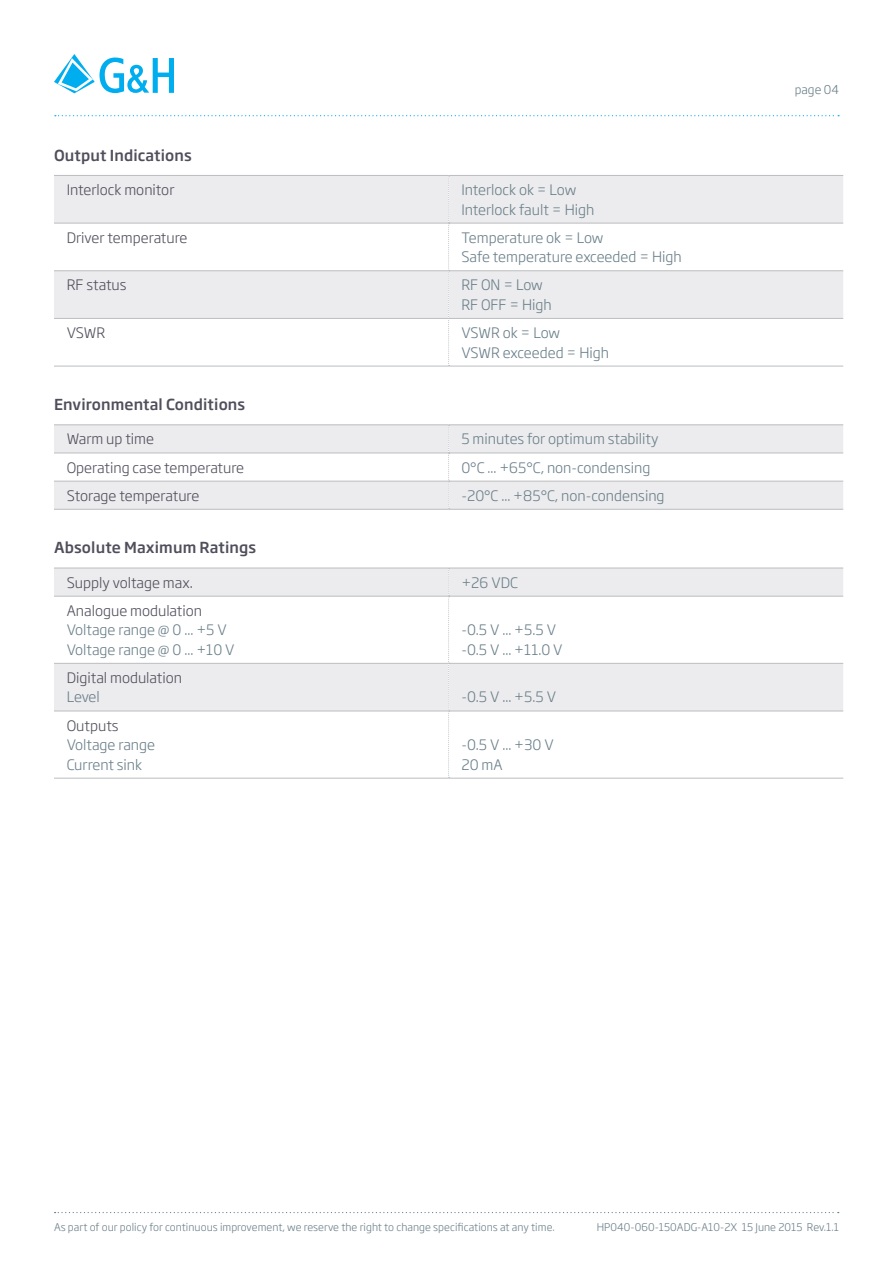
<style>
.page{position:relative;width:893px;height:1263px;background:#fff}
.page>*{position:absolute;margin:0;border:0;box-sizing:border-box;transform-origin:0 0}
.Body_standard{font:500 15px "Soho Gothic Std";letter-spacing:.01em;color:#4f4e5b}
.Body_standard-2{font:300 14.25px/19.5px "Soho Gothic Pro";color:#697e88}
.Body_standard-3{font:300 14.25px/19.5px "Soho Gothic Pro";color:#4f4e5b}
.Body_standard-4{font:300 12px "Soho Gothic Pro";color:#697e88}
.t1{font:300 10.5px "Soho Gothic Pro";letter-spacing:.005em;color:#697e88}
.s1{color:#4f4e5b}
.s2{color:#697e88}
</style>
<div class="page">
<svg style="left:54px;top:54px;width:120px;height:39px"></svg>
<svg style="left:55px;top:115px;width:784px;height:1px"></svg>
<svg style="left:55px;top:1212px;width:784px;height:1px"></svg>
<svg style="left:54px;top:176px;width:789px;height:142px;fill:#ececee"></svg>
<hr style="left:449px;top:223px;width:394px;height:1px;background:#bcbdc0">
<hr style="left:54px;top:270px;width:394px;height:1px;background:#bcbdc0">
<hr style="left:449px;top:270px;width:394px;height:1px;background:#bcbdc0">
<hr style="left:54px;top:318px;width:394px;height:1px;background:#bcbdc0">
<hr style="left:449px;top:318px;width:394px;height:1px;background:#bcbdc0">
<hr style="left:54px;top:366px;width:395px;height:1px;background:#bcbdc0">
<hr style="left:449px;top:366px;width:394px;height:1px;background:#bcbdc0">
<svg style="left:448px;top:176px;width:2px;height:190px"></svg>
<hr style="left:54px;top:175px;width:395px;height:1px;background:#bcbdc0">
<hr style="left:449px;top:175px;width:394px;height:1px;background:#bcbdc0">
<hr style="left:54px;top:223px;width:395px;height:1px;background:#bcbdc0">
<svg style="left:54px;top:425px;width:789px;height:84px;fill:#ececee"></svg>
<hr style="left:449px;top:453px;width:394px;height:1px;background:#bcbdc0">
<hr style="left:54px;top:481px;width:394px;height:1px;background:#bcbdc0">
<hr style="left:449px;top:481px;width:394px;height:1px;background:#bcbdc0">
<hr style="left:54px;top:509px;width:395px;height:1px;background:#bcbdc0">
<hr style="left:449px;top:509px;width:394px;height:1px;background:#bcbdc0">
<svg style="left:448px;top:425px;width:2px;height:84px"></svg>
<hr style="left:54px;top:424px;width:395px;height:1px;background:#bcbdc0">
<hr style="left:449px;top:424px;width:394px;height:1px;background:#bcbdc0">
<hr style="left:54px;top:453px;width:395px;height:1px;background:#bcbdc0">
<svg style="left:54px;top:569px;width:789px;height:142px;fill:#ececee"></svg>
<hr style="left:449px;top:596px;width:394px;height:1px;background:#bcbdc0">
<hr style="left:54px;top:663px;width:394px;height:1px;background:#bcbdc0">
<hr style="left:449px;top:663px;width:394px;height:1px;background:#bcbdc0">
<hr style="left:54px;top:711px;width:394px;height:1px;background:#bcbdc0">
<hr style="left:449px;top:711px;width:394px;height:1px;background:#bcbdc0">
<hr style="left:54px;top:778px;width:395px;height:1px;background:#bcbdc0">
<hr style="left:449px;top:778px;width:394px;height:1px;background:#bcbdc0">
<svg style="left:448px;top:569px;width:2px;height:209px"></svg>
<hr style="left:54px;top:568px;width:395px;height:1px;background:#bcbdc0">
<hr style="left:449px;top:568px;width:394px;height:1px;background:#bcbdc0">
<hr style="left:54px;top:596px;width:395px;height:1px;background:#bcbdc0">
<p class="Body_standard" style="left:54px;top:145px;width:139px">Output Indications</p>
<p class="Body_standard-3" style="left:67px;top:179px;width:109px">I nterlock monitor</p>
<p class="Body_standard-2" style="left:461px;top:179px;width:134px">I nterlock ok = Low<br>I nterlock fault = High</p>
<p class="Body_standard-3" style="left:67px;top:227px;width:122px">Driver temperature</p>
<p class="Body_standard-2" style="left:461px;top:227px;width:222px">Temperature ok = Low<br>Safe temperature exceeded = High</p>
<p class="Body_standard-3" style="left:67px;top:275px;width:61px">RF status</p>
<p class="Body_standard-2" style="left:461px;top:275px;width:92px">RF ON = Low<br>RF OFF = High</p>
<p class="Body_standard-3" style="left:67px;top:322px;width:38px">VSWR</p>
<p class="Body_standard-2" style="left:461px;top:322px;width:149px">VSWR ok = Low<br>VSWR exceeded = High</p>
<p class="Body_standard" style="left:54px;top:395px;width:193px">Environmental Conditions</p>
<p class="Body_standard-3" style="left:67px;top:429px;width:89px">Warm up time</p>
<p class="Body_standard-2" style="left:461px;top:429px;width:199px">5 minutes for optimum stability</p>
<p class="Body_standard-3" style="left:67px;top:457px;width:179px">Operating case temperature</p>
<p class="Body_standard-2" style="left:461px;top:457px;width:191px">0°C ... +65°C, non-condensing</p>
<p class="Body_standard-3" style="left:67px;top:485px;width:134px">Storage temperature</p>
<p class="Body_standard-2" style="left:461px;top:485px;width:205px">-20°C ... +85°C, non-condensing</p>
<p class="Body_standard" style="left:54px;top:538px;width:204px">Absolute Maximum Ratings</p>
<p class="Body_standard-3" style="left:67px;top:572px;width:128px">Supply voltage max.</p>
<p class="Body_standard-2" style="left:461px;top:572px;width:40px">+26 VDC</p>
<p class="Body_standard-2" style="left:67px;top:600px;width:168px"><span class="s1">Analogue modulation<br></span>Voltage range @ 0 ... +5 V<br>Voltage range @ 0 ... +10 V</p>
<p class="Body_standard-2" style="left:461px;top:619px;width:102px">-0.5 V ... +5.5 V -0.5 V ... +11.0 V</p>
<p class="Body_standard-3" style="left:67px;top:667px;width:117px">Digital modulation<br><span class="s2">Level</span></p>
<p class="Body_standard-2" style="left:67px;top:715px;width:90px"><span class="s1">Outputs<br></span>Voltage range<br>Current sink</p>
<p class="Body_standard-2" style="left:461px;top:687px;width:95px">-0.5 V ... +5.5 V</p>
<p class="Body_standard-2" style="left:461px;top:734px;width:93px">-0.5 V ... +30 V<br>20 mA</p>
<p class="Body_standard-4" style="left:795px;top:81px;width:46px">page 04</p>
<p class="t1" style="left:54px;top:1219px;width:502px">As part of our policy for continuous improvement, we reserve the right to change specifications at any time.</p>
<p class="t1" style="left:597px;top:1219px;width:244px">HP040-060-150ADG-A10-2X 15 June 2015 Rev.1.1</p>
</div>
